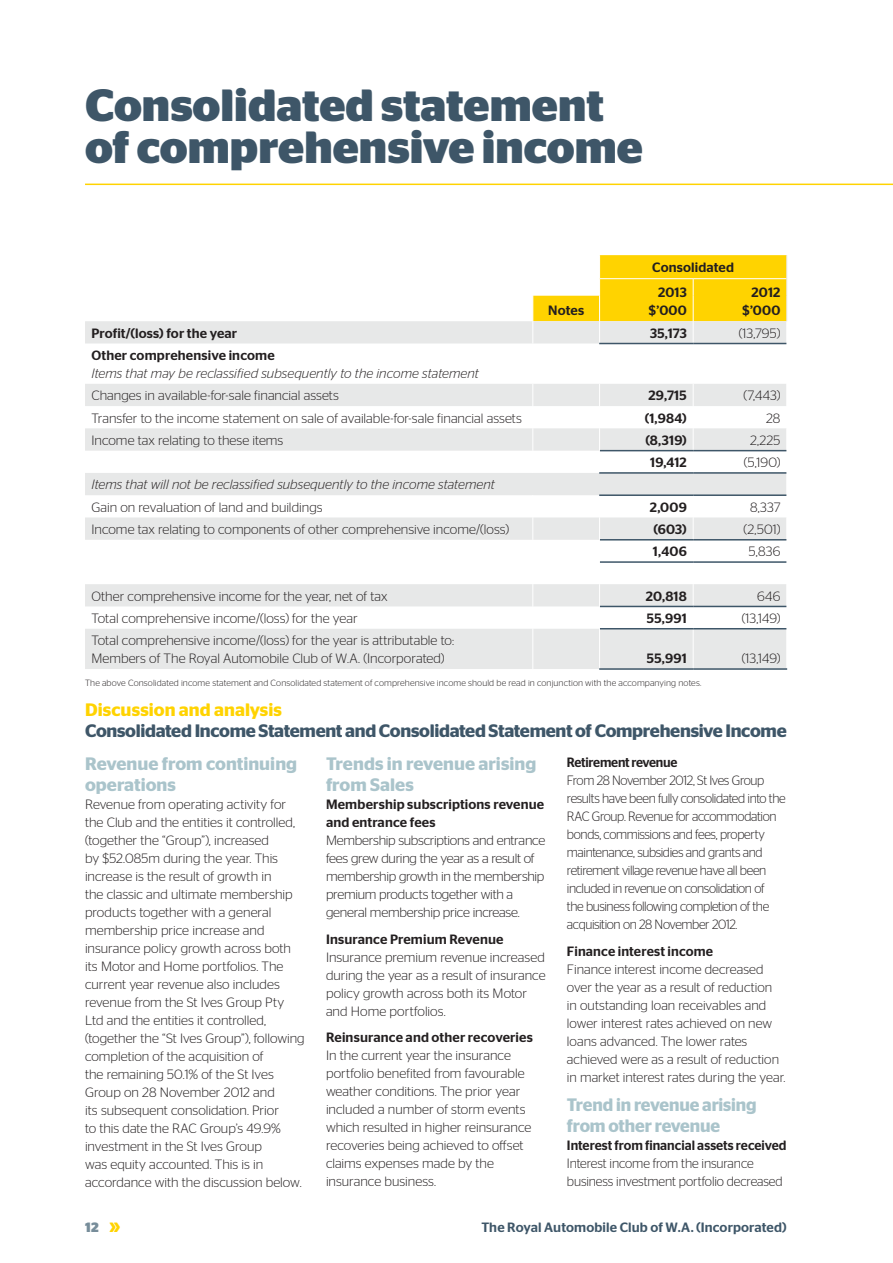
<style>
.page{position:relative;width:893px;height:1263px;background:#fff}
.page>*{position:absolute;margin:0;border:0;box-sizing:border-box;transform-origin:0 0}
.t1{font:700 45px/42px "Stag Sans";color:#3e5668}
.t2{font:600 18px "Stag Sans";letter-spacing:-.02em;color:#3e5668}
.t3{font:600 18px/21px "Stag Sans";letter-spacing:-.005em;color:#aac4cb}
.t4{font:600 18px/21px "Stag Sans";letter-spacing:-.005em;color:#aac4cb;scale:.96 1}
.t5{font:600 18px "Stag Sans";letter-spacing:.005em;color:#ffd300}
.t6{font:300 13.5px/18px "Stag Sans";color:#231f20}
.t7{font:300 13.5px/18px "Stag Sans";letter-spacing:-.03em;color:#231f20;scale:.95 1}
.t8{font:500 13.5px/24.5px "Stag Sans";letter-spacing:.01em;color:#231f20}
.t9{font:300 13.5px/18px "Stag Sans";letter-spacing:-.02em;color:#231f20}
.t10{font:italic 300 13.5px "Stag Sans";letter-spacing:.005em;color:#231f20}
.t11{font:300 13.5px/18px "Stag Sans";color:#231f20;scale:.96 1}
.t12{font:500 13.5px "Stag Sans";letter-spacing:.01em;color:#3e5668}
.t13{font:500 13.5px "Stag Sans";letter-spacing:.01em;color:#231f20;scale:.96 1}
.t14{font:500 13.5px "Stag Sans";letter-spacing:-.025em;color:#231f20;scale:.95 1}
.t15{font:700 13.5px "Stag Sans";color:#778d9a}
.t16{font:300 9px "Stag Sans";letter-spacing:.015em;color:#231f20}
.s1{color:#ffd300}
</style>
<div class="page">
<hr style="left:85px;top:184px;width:808px;height:1px;background:#ffd300">
<svg style="left:85px;top:321px;width:701px;height:174px"></svg>
<svg style="left:85px;top:517px;width:701px;height:152px;fill:#e7e8e8"></svg>
<svg style="left:786px;top:449px;width:1px;height:180px"></svg>
<svg style="left:532px;top:255px;width:255px;height:88px"></svg>
<svg style="left:532px;top:384px;width:1px;height:89px"></svg>
<svg style="left:599px;top:384px;width:1px;height:88px"></svg>
<svg style="left:693px;top:384px;width:1px;height:88px"></svg>
<svg style="left:532px;top:517px;width:1px;height:112px"></svg>
<svg style="left:599px;top:517px;width:1px;height:112px"></svg>
<svg style="left:693px;top:517px;width:1px;height:111px"></svg>
<hr style="left:532px;top:629px;width:1px;height:40px;background:#fff">
<hr style="left:599px;top:629px;width:1px;height:39px;background:#fff">
<hr style="left:693px;top:629px;width:1px;height:39px;background:#fff">
<hr style="left:599px;top:278px;width:94px;height:1px;background:#fff">
<hr style="left:693px;top:278px;width:93px;height:1px;background:#fff">
<hr style="left:599px;top:343px;width:94px;height:1px;background:#3e5668">
<hr style="left:693px;top:343px;width:93px;height:1px;background:#3e5668">
<hr style="left:600px;top:450px;width:93px;height:1px;background:#3e5668">
<hr style="left:693px;top:450px;width:93px;height:1px;background:#3e5668">
<hr style="left:599px;top:472px;width:94px;height:2px;background:#3e5668">
<hr style="left:693px;top:472px;width:93px;height:2px;background:#3e5668">
<hr style="left:599px;top:494px;width:94px;height:2px;background:#3e5668">
<hr style="left:693px;top:494px;width:93px;height:2px;background:#3e5668">
<hr style="left:600px;top:539px;width:93px;height:1px;background:#3e5668">
<hr style="left:693px;top:539px;width:93px;height:1px;background:#3e5668">
<hr style="left:600px;top:561px;width:93px;height:2px;background:#3e5668">
<hr style="left:693px;top:561px;width:93px;height:2px;background:#3e5668">
<hr style="left:600px;top:606px;width:93px;height:1px;background:#3e5668">
<hr style="left:693px;top:606px;width:93px;height:1px;background:#3e5668">
<hr style="left:600px;top:628px;width:93px;height:1px;background:#3e5668">
<hr style="left:693px;top:628px;width:93px;height:1px;background:#3e5668">
<hr style="left:599px;top:668px;width:94px;height:2px;background:#3e5668">
<hr style="left:693px;top:668px;width:94px;height:2px;background:#3e5668">
<h1 class="t1" style="left:85px;top:84px;width:559px">Consolidated statement of comprehensive income</h1>
<p class="t8" style="left:658px;top:255px;width:77px;text-indent:-6px">Consolidated<br>2013</p>
<p class="t8" style="left:649px;top:298px;width:39px">$’000</p>
<p class="t8" style="left:752px;top:280px;width:30px">2012</p>
<p class="t8" style="left:548px;top:298px;width:37px">Notes</p>
<p class="t8" style="left:743px;top:298px;width:39px">$’000</p>
<p class="t8" style="left:91px;top:321px;width:147px">Profit/(loss) for the year</p>
<p class="t8" style="left:650px;top:321px;width:38px">35,173</p>
<p class="t6" style="left:739px;top:324px;width:43px">(13,795)</p>
<p class="t8" style="left:91px;top:343px;width:185px">Other comprehensive income</p>
<p class="t10" style="left:91px;top:366px;width:389px">Items that may be reclassified subsequently to the income statement</p>
<p class="t6" style="left:91px;top:386px;width:249px">Changes in available-for-sale financial assets</p>
<p class="t8" style="left:649px;top:383px;width:40px">29,715</p>
<p class="t6" style="left:743px;top:386px;width:38px">(7,443)</p>
<p class="t6" style="left:91px;top:409px;width:432px">Transfer to the income statement on sale of available-for-sale financial assets</p>
<p class="t8" style="left:645px;top:406px;width:44px">(1,984)</p>
<p class="t6" style="left:766px;top:409px;width:16px">28</p>
<p class="t6" style="left:91px;top:431px;width:193px">Income tax relating to these items</p>
<p class="t8" style="left:645px;top:428px;width:43px">(8,319)</p>
<p class="t6" style="left:750px;top:431px;width:32px">2,225</p>
<p class="t8" style="left:650px;top:450px;width:38px">19,412</p>
<p class="t6" style="left:744px;top:453px;width:38px">(5,190)</p>
<p class="t10" style="left:91px;top:477px;width:405px">Items that will not be reclassified subsequently to the income statement</p>
<p class="t6" style="left:91px;top:498px;width:233px">Gain on revaluation of land and buildings</p>
<p class="t8" style="left:650px;top:495px;width:39px">2,009</p>
<p class="t6" style="left:750px;top:498px;width:32px">8,337</p>
<p class="t6" style="left:91px;top:520px;width:419px">Income tax relating to components of other comprehensive income/(loss)</p>
<p class="t8" style="left:654px;top:517px;width:35px">(603)</p>
<p class="t6" style="left:744px;top:520px;width:38px">(2,501)</p>
<p class="t8" style="left:653px;top:539px;width:36px">1,406</p>
<p class="t6" style="left:749px;top:542px;width:33px">5,836</p>
<p class="t6" style="left:91px;top:587px;width:298px">Other comprehensive income for the year, net of tax</p>
<p class="t8" style="left:646px;top:584px;width:42px">20,818</p>
<p class="t6" style="left:757px;top:587px;width:25px">646</p>
<p class="t6" style="left:91px;top:609px;width:268px">Total comprehensive income/(loss) for the year</p>
<p class="t8" style="left:647px;top:606px;width:41px">55,991</p>
<p class="t6" style="left:742px;top:609px;width:40px">(13,149)</p>
<p class="t6" style="left:91px;top:631px;width:364px">Total comprehensive income/(loss) for the year is attributable to:<br>Members of The Royal Automobile Club of W.A. (Incorporated)</p>
<p class="t8" style="left:647px;top:646px;width:41px">55,991</p>
<p class="t6" style="left:742px;top:649px;width:40px">(13,149)</p>
<p class="t16" style="left:85px;top:678px;width:618px">The above Consolidated income statement and Consolidated statement of comprehensive income should be read in conjunction with the accompanying notes.</p>
<h2 class="t5" style="left:85px;top:699px;width:198px">Discussion and analysis</h2>
<h2 class="t2" style="left:85px;top:720px;width:703px">Consolidated Income Statement and Consolidated Statement of Comprehensive Income</h2>
<h2 class="t3" style="left:85px;top:753px;width:214px">Revenue from continuing operations</h2>
<p class="t6" style="left:85px;top:795px;width:221px">Revenue from operating activity for the Club and the entities it controlled, (together the “Group”), increased<br>by $52.085m during the year. This increase is the result of growth in<br>the classic and ultimate membership products together with a general membership price increase and insurance policy growth across both its Motor and Home portfolios. The current year revenue also includes revenue from the St Ives Group Pty Ltd and the entities it controlled, (together the “St Ives Group”), following completion of the acquisition of<br>the remaining 50.1% of the St Ives Group on 28 November 2012 and<br>its subsequent consolidation. Prior<br>to this date the RAC Group’s 49.9% investment in the St Ives Group<br>was equity accounted. This is in accordance with the discussion below.</p>
<h2 class="t3" style="left:326px;top:753px;width:212px">Trends in revenue arising from Sales</h2>
<p class="t8" style="left:326px;top:795px;width:220px;line-height:18px">Membership subscriptions revenue and entrance fees</p>
<p class="t9" style="left:326px;top:831px;width:221px">Membership subscriptions and entrance fees grew during the year as a result of membership growth in the membership premium products together with a general membership price increase.</p>
<p class="t8" style="left:326px;top:927px;width:179px">Insurance Premium Revenue</p>
<p class="t6" style="left:326px;top:948px;width:221px">Insurance premium revenue increased during the year as a result of insurance policy growth across both its Motor and Home portfolios.</p>
<p class="t8" style="left:326px;top:1025px;width:208px">Reinsurance and other recoveries</p>
<p class="t6" style="left:326px;top:1046px;width:207px">In the current year the insurance portfolio benefited from favourable weather conditions. The prior year included a number of storm events which resulted in higher reinsurance recoveries being achieved to offset claims expenses made by the insurance business.</p>
<p class="t14" style="left:567px;top:755px;width:118px">Retirement revenue</p>
<p class="t7" style="left:567px;top:771px;width:232px">From 28 November 2012, St Ives Group results have been fully consolidated into the RAC Group. Revenue for accommodation bonds, commissions and fees, property maintenance, subsidies and grants and retirement village revenue have all been included in revenue on consolidation of<br>the business following completion of the acquisition on 28 November 2012.</p>
<p class="t8" style="left:567px;top:939px;width:148px">Finance interest income</p>
<p class="t6" style="left:567px;top:960px;width:220px">Finance interest income decreased over the year as a result of reduction in outstanding loan receivables and lower interest rates achieved on new loans advanced. The lower rates achieved were as a result of reduction in market interest rates during the year.</p>
<h2 class="t4" style="left:567px;top:1094px;width:199px">Trend in revenue arising from other revenue</h2>
<p class="t13" style="left:567px;top:1138px;width:230px">Interest from financial assets received</p>
<p class="t11" style="left:567px;top:1154px;width:226px">Interest income from the insurance business investment portfolio decreased</p>
<p class="t15" style="left:85px;top:1220px;width:37px">12 <span class="s1">&gt;&gt;</span></p>
<p class="t12" style="left:481px;top:1220px;width:307px">The Royal Automobile Club of W.A. (Incorporated)</p>
</div>
